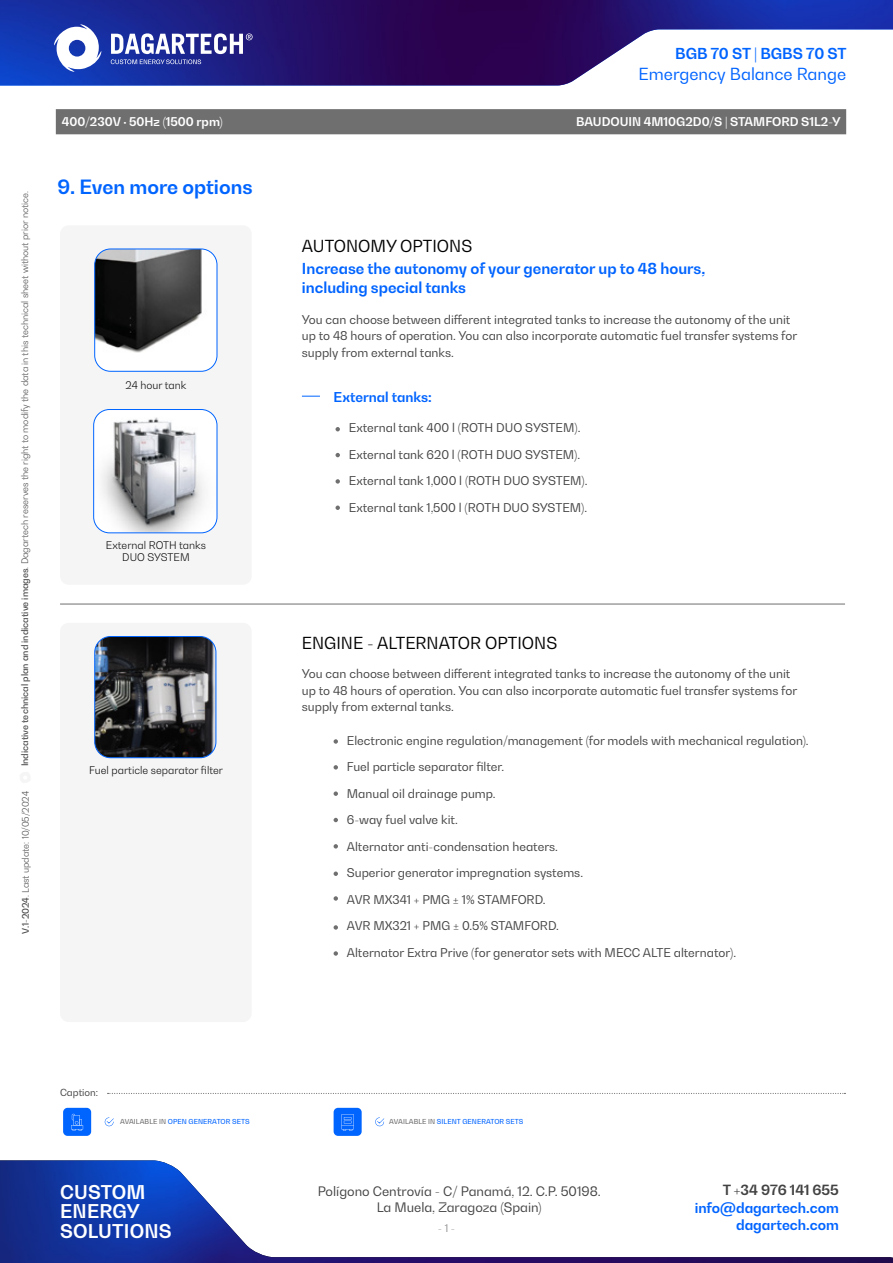
<style>
.page{position:relative;width:893px;height:1263px;background:#fff}
.page>*{position:absolute;margin:0;border:0;box-sizing:border-box;transform-origin:0 0}
.t1{font:700 19.5px "Bw Gradual";color:#0064ff}
.t2{font:700 18.75px/19.4px "Bw Gradual";letter-spacing:.01em;color:#fff}
.t3{font:16.5px "Bw Gradual";color:#000}
.t4{font:16.5px "Bw Gradual";color:#0064ff}
.t5{font:700 15px/19.5px "Bw Gradual";color:#0064ff}
.t6{font:700 13.95px "Bw Gradual";color:#0064ff}
.t7{font:700 13.95px "Bw Gradual";color:#424242}
.t8{font:700 13.5px "Bw Gradual";color:#0064ff}
.t9{font:12.9px/16.2px "Bw Gradual";color:#424242;text-align:center}
.t10{font:12px/16.5px "Bw Gradual";color:#424242}
.t11{font:700 12px "Bw Gradual";color:#fff}
.t12{font:300 10.5px/12.6px "Bw Gradual";color:#000;text-align:center}
.t13{font:10.5px "Bw Gradual";color:#949091}
.t14{font:9.75px "Bw Gradual";color:#424242}
.t15{font:300 9px "Bw Gradual";color:#424242}
.t16{font:500 6.75px "Bw Gradual";letter-spacing:.01em;color:#0064ff}
.s1{font-weight:500}
.s2{color:#706f6f}
</style>
<div class="page">
<img style="left:0;top:1160px;width:893px;height:103px">
<img style="left:0;top:0;width:893px;height:85px">
<svg style="left:111px;top:33px;width:142px;height:31px"></svg>
<svg style="left:54px;top:24px;width:47px;height:48px"></svg>
<div style="left:60px;top:225px;width:192px;height:360px;background:#f6f5f5;border-radius:9px"></div>
<div style="left:60px;top:623px;width:192px;height:399px;background:#f6f5f5;border-radius:9px"></div>
<img style="left:95px;top:249px;width:122px;height:122px">
<div style="left:95px;top:249px;width:122px;height:122px;border:1px solid #0064ff;border-radius:16px"></div>
<img style="left:94px;top:409px;width:123px;height:124px">
<div style="left:93px;top:409px;width:124px;height:124px;border:1px solid #0064ff;border-radius:16px"></div>
<svg style="left:302px;top:396px;width:18px;height:1px"></svg>
<svg style="left:335px;top:427px;width:5px;height:4px"></svg>
<svg style="left:334px;top:739px;width:4px;height:5px"></svg>
<svg style="left:335px;top:453px;width:5px;height:4px"></svg>
<svg style="left:334px;top:765px;width:4px;height:4px"></svg>
<svg style="left:335px;top:479px;width:5px;height:5px"></svg>
<svg style="left:334px;top:791px;width:4px;height:5px"></svg>
<svg style="left:334px;top:818px;width:4px;height:4px"></svg>
<svg style="left:334px;top:844px;width:4px;height:4px"></svg>
<svg style="left:334px;top:871px;width:4px;height:5px"></svg>
<svg style="left:334px;top:896px;width:4px;height:5px"></svg>
<svg style="left:334px;top:925px;width:4px;height:5px"></svg>
<svg style="left:334px;top:951px;width:4px;height:5px"></svg>
<svg style="left:335px;top:505px;width:5px;height:5px"></svg>
<hr style="left:60px;top:604px;width:785px;height:1px;background:#706f6f">
<img style="left:95px;top:636px;width:121px;height:122px">
<div style="left:95px;top:636px;width:121px;height:122px;border:1px solid #0064ff;border-radius:16px"></div>
<svg style="left:108px;top:1093px;width:737px;height:1px"></svg>
<div style="left:334px;top:1108px;width:28px;height:28px;background:#0064ff;border-radius:4px"></div>
<svg style="left:342px;top:1114px;width:12px;height:17px"></svg>
<svg style="left:375px;top:1117px;width:9px;height:9px"></svg>
<div style="left:63px;top:1108px;width:28px;height:28px;background:#0064ff;border-radius:4px"></div>
<svg style="left:105px;top:1117px;width:9px;height:9px"></svg>
<svg style="left:72px;top:1114px;width:10px;height:16px"></svg>
<div style="left:56px;top:109px;width:790px;height:25px;background:#706f6f"></div>
<p class="t15" style="left:19px;top:766px;width:577px;rotate:-90deg"><span class="s1">Indicative technical plan and indicative images</span>. Dagartech reserves the right to modify the data in this technical sheet without prior notice.</p>
<p class="t15" style="left:20px;top:933px;width:144px;rotate:-90deg"><span class="s1">V.1-2024</span>. Last update: 10/05/2024</p>
<p class="t5" style="left:675px;top:44px;width:173px">BGB 70 ST | BGBS 70 ST</p>
<h3 class="t4" style="left:639px;top:63px;width:209px">Emergency Balance Range</h3>
<p class="t11" style="left:62px;top:114px;width:162px">400/230V · 50Hz (1500 rpm)</p>
<p class="t11" style="left:576px;top:114px;width:266px">BAUDOUIN 4M10G2D0/S | STAMFORD S1L2-Y</p>
<h1 class="t1" style="left:58px;top:174px;width:196px">9. Even more options</h1>
<p class="t12" style="left:126px;top:379px;width:62px">24 hour tank</p>
<p class="t12" style="left:106px;top:538px;width:102px">External ROTH tanks<br>DUO SYSTEM</p>
<p class="t12" style="left:89px;top:763px;width:135px">Fuel particle separator filter</p>
<h3 class="t3" style="left:302px;top:235px;width:172px">AUTONOMY OPTIONS</h3>
<p class="t5" style="left:302px;top:258px;width:405px">Increase the autonomy of your generator up to 48 hours, including special tanks</p>
<p class="t10" style="left:302px;top:311px;width:497px">You can choose between different integrated tanks to increase the autonomy of the unit up to 48 hours of operation. You can also incorporate automatic fuel transfer systems for supply from external tanks.</p>
<p class="t8" style="left:334px;top:388px;width:100px">External tanks:</p>
<p class="t10" style="left:349px;top:419px;width:233px">External tank 400 l (ROTH DUO SYSTEM).</p>
<p class="t10" style="left:349px;top:446px;width:233px">External tank 620 l (ROTH DUO SYSTEM).</p>
<p class="t10" style="left:349px;top:473px;width:240px">External tank 1,000 l (ROTH DUO SYSTEM).</p>
<p class="t10" style="left:349px;top:499px;width:240px">External tank 1,500 l (ROTH DUO SYSTEM).</p>
<h3 class="t3" style="left:302px;top:632px;width:257px">ENGINE - ALTERNATOR OPTIONS</h3>
<p class="t10" style="left:302px;top:665px;width:497px">You can choose between different integrated tanks to increase the autonomy of the unit up to 48 hours of operation. You can also incorporate automatic fuel transfer systems for supply from external tanks.</p>
<p class="t10" style="left:347px;top:732px;width:463px">Electronic engine regulation/management (for models with mechanical regulation).</p>
<p class="t10" style="left:347px;top:758px;width:159px">Fuel particle separator filter.</p>
<p class="t10" style="left:347px;top:785px;width:150px">Manual oil drainage pump.</p>
<p class="t10" style="left:347px;top:811px;width:112px">6-way fuel valve kit.</p>
<p class="t10" style="left:347px;top:838px;width:213px">Alternator anti-condensation heaters.</p>
<p class="t10" style="left:347px;top:864px;width:238px">Superior generator impregnation systems.</p>
<p class="t10" style="left:347px;top:891px;width:200px">AVR MX341 + PMG ± 1% STAMFORD.</p>
<p class="t10" style="left:347px;top:917px;width:213px">AVR MX321 + PMG ± 0.5% STAMFORD.</p>
<p class="t10" style="left:347px;top:944px;width:391px">Alternator Extra Prive (for generator sets with MECC ALTE alternator).</p>
<p class="t14" style="left:60px;top:1086px;width:40px">Caption:</p>
<p class="t16" style="left:120px;top:1117px;width:131px"><span class="s2">AVAILABLE IN</span> OPEN GENERATOR SETS</p>
<p class="t16" style="left:389px;top:1117px;width:136px"><span class="s2">AVAILABLE IN</span> SILENT GENERATOR SETS</p>
<h2 class="t2" style="left:60px;top:1182px;width:113px">CUSTOM<br>ENERGY<br>SOLUTIONS</h2>
<p class="t9" style="left:318px;top:1182px;width:285px">Polígono Centrovía - C/ Panamá, 12. C.P. 50198.<br>La Muela, Zaragoza (Spain)</p>
<p class="t13" style="left:438px;top:1221px;width:19px">- 1 -</p>
<p class="t7" style="left:723px;top:1180px;width:118px">T +34 976 141 655</p>
<p class="t6" style="left:695px;top:1199px;width:146px">info@dagartech.com</p>
<p class="t6" style="left:736px;top:1215px;width:104px">dagartech.com</p>
</div>
